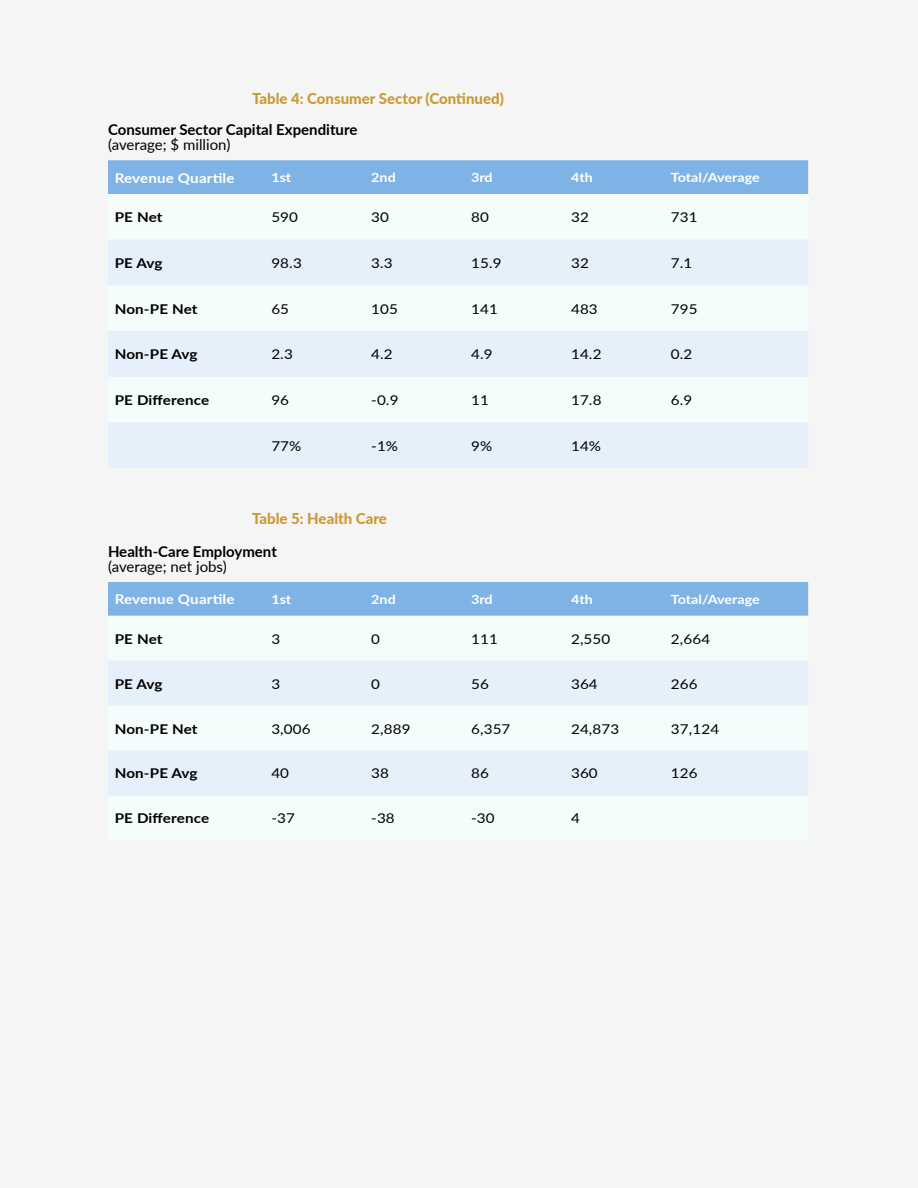
<style>
.page{position:relative;width:918px;height:1188px;background:#f5f5f5}
.page>*{position:absolute;margin:0;border:0;box-sizing:border-box;transform-origin:0 0}
.t1{font:700 15px "Lato";color:#000}
.t2{font:800 15px "Lato";color:#c93}
.t3{font:15px "Lato";color:#000}
.t4{font:13.5px "Lato";letter-spacing:.01em;color:#000;scale:1.13 1}
.t5{font:700 13.5px "Lato";letter-spacing:.005em;color:#000;scale:1.13 1}
.t6{font:700 13.5px "Lato";letter-spacing:.01em;color:#fff;scale:1.13 1}
.t7{font:700 12.75px "Lato";color:#fff;scale:1.13 1}
</style>
<div class="page">
<div style="left:108px;top:160px;width:700px;height:34px;background:#80b3e5"></div>
<svg style="left:108px;top:240px;width:700px;height:228px;fill:#e6f0fa"></svg>
<div style="left:108px;top:582px;width:700px;height:34px;background:#80b3e5"></div>
<svg style="left:108px;top:661px;width:700px;height:134px;fill:#e6f0fa"></svg>
<p class="t2" style="left:252px;top:88px;width:253px">Table 4: Consumer Sector (Continued)</p>
<p class="t1" style="left:108px;top:118px;width:251px">Consumer Sector Capital Expenditure</p>
<p class="t3" style="left:108px;top:134px;width:124px">(average; $ million)</p>
<p class="t6" style="left:115px;top:168px;width:108px">Revenue Quartile</p>
<p class="t7" style="left:271px;top:168px;width:19px">1st</p>
<p class="t7" style="left:371px;top:168px;width:23px">2nd</p>
<p class="t7" style="left:471px;top:168px;width:21px">3rd</p>
<p class="t7" style="left:571px;top:168px;width:21px">4th</p>
<p class="t7" style="left:671px;top:168px;width:80px">Total/Average</p>
<p class="t5" style="left:115px;top:207px;width:44px">PE Net</p>
<p class="t4" style="left:271px;top:208px;width:25px">590</p>
<p class="t4" style="left:371px;top:208px;width:17px">30</p>
<p class="t4" style="left:471px;top:208px;width:17px">80</p>
<p class="t4" style="left:571px;top:208px;width:17px">32</p>
<p class="t4" style="left:671px;top:208px;width:25px">731</p>
<p class="t5" style="left:115px;top:253px;width:44px">PE Avg</p>
<p class="t4" style="left:271px;top:253px;width:28px">98.3</p>
<p class="t4" style="left:371px;top:253px;width:21px">3.3</p>
<p class="t4" style="left:471px;top:253px;width:28px">15.9</p>
<p class="t4" style="left:571px;top:253px;width:17px">32</p>
<p class="t4" style="left:671px;top:253px;width:21px">7.1</p>
<p class="t5" style="left:115px;top:299px;width:75px">Non-PE Net</p>
<p class="t4" style="left:271px;top:299px;width:17px">65</p>
<p class="t4" style="left:371px;top:299px;width:25px">105</p>
<p class="t4" style="left:471px;top:299px;width:25px">141</p>
<p class="t4" style="left:571px;top:299px;width:25px">483</p>
<p class="t4" style="left:671px;top:299px;width:25px">795</p>
<p class="t5" style="left:115px;top:344px;width:75px">Non-PE Avg</p>
<p class="t4" style="left:271px;top:345px;width:21px">2.3</p>
<p class="t4" style="left:371px;top:345px;width:21px">4.2</p>
<p class="t4" style="left:471px;top:345px;width:21px">4.9</p>
<p class="t4" style="left:571px;top:345px;width:28px">14.2</p>
<p class="t4" style="left:671px;top:345px;width:21px">0.2</p>
<p class="t5" style="left:115px;top:390px;width:85px">PE Difference</p>
<p class="t4" style="left:271px;top:390px;width:17px">96</p>
<p class="t4" style="left:371px;top:390px;width:26px">-0.9</p>
<p class="t4" style="left:471px;top:390px;width:17px">11</p>
<p class="t4" style="left:571px;top:390px;width:28px">17.8</p>
<p class="t4" style="left:671px;top:390px;width:21px">6.9</p>
<p class="t4" style="left:271px;top:436px;width:28px">77%</p>
<p class="t4" style="left:371px;top:436px;width:25px">-1%</p>
<p class="t4" style="left:471px;top:436px;width:20px">9%</p>
<p class="t4" style="left:571px;top:436px;width:28px">14%</p>
<p class="t2" style="left:252px;top:508px;width:136px">Table 5: Health Care</p>
<p class="t1" style="left:108px;top:540px;width:170px">Health-Care Employment</p>
<p class="t3" style="left:108px;top:555px;width:120px">(average; net jobs)</p>
<p class="t6" style="left:115px;top:589px;width:108px">Revenue Quartile</p>
<p class="t7" style="left:271px;top:590px;width:19px">1st</p>
<p class="t7" style="left:371px;top:590px;width:23px">2nd</p>
<p class="t7" style="left:471px;top:590px;width:21px">3rd</p>
<p class="t7" style="left:571px;top:590px;width:21px">4th</p>
<p class="t7" style="left:671px;top:590px;width:80px">Total/Average</p>
<p class="t5" style="left:115px;top:629px;width:44px">PE Net</p>
<p class="t4" style="left:271px;top:629px;width:9px">3</p>
<p class="t4" style="left:371px;top:629px;width:9px">0</p>
<p class="t4" style="left:471px;top:629px;width:25px">111</p>
<p class="t4" style="left:571px;top:629px;width:36px">2,550</p>
<p class="t4" style="left:671px;top:629px;width:36px">2,664</p>
<p class="t5" style="left:115px;top:674px;width:44px">PE Avg</p>
<p class="t4" style="left:271px;top:674px;width:9px">3</p>
<p class="t4" style="left:371px;top:674px;width:9px">0</p>
<p class="t4" style="left:471px;top:674px;width:17px">56</p>
<p class="t4" style="left:571px;top:674px;width:25px">364</p>
<p class="t4" style="left:671px;top:674px;width:25px">266</p>
<p class="t5" style="left:115px;top:719px;width:75px">Non-PE Net</p>
<p class="t4" style="left:271px;top:719px;width:36px">3,006</p>
<p class="t4" style="left:371px;top:719px;width:36px">2,889</p>
<p class="t4" style="left:471px;top:719px;width:36px">6,357</p>
<p class="t4" style="left:571px;top:719px;width:44px">24,873</p>
<p class="t4" style="left:671px;top:719px;width:44px">37,124</p>
<p class="t5" style="left:115px;top:764px;width:75px">Non-PE Avg</p>
<p class="t4" style="left:271px;top:764px;width:17px">40</p>
<p class="t4" style="left:371px;top:764px;width:17px">38</p>
<p class="t4" style="left:471px;top:764px;width:17px">86</p>
<p class="t4" style="left:571px;top:764px;width:25px">360</p>
<p class="t4" style="left:671px;top:764px;width:25px">126</p>
<p class="t5" style="left:115px;top:809px;width:85px">PE Difference</p>
<p class="t4" style="left:271px;top:809px;width:22px">-37</p>
<p class="t4" style="left:371px;top:809px;width:22px">-38</p>
<p class="t4" style="left:471px;top:809px;width:22px">-30</p>
<p class="t4" style="left:571px;top:809px;width:9px">4</p>
</div>
